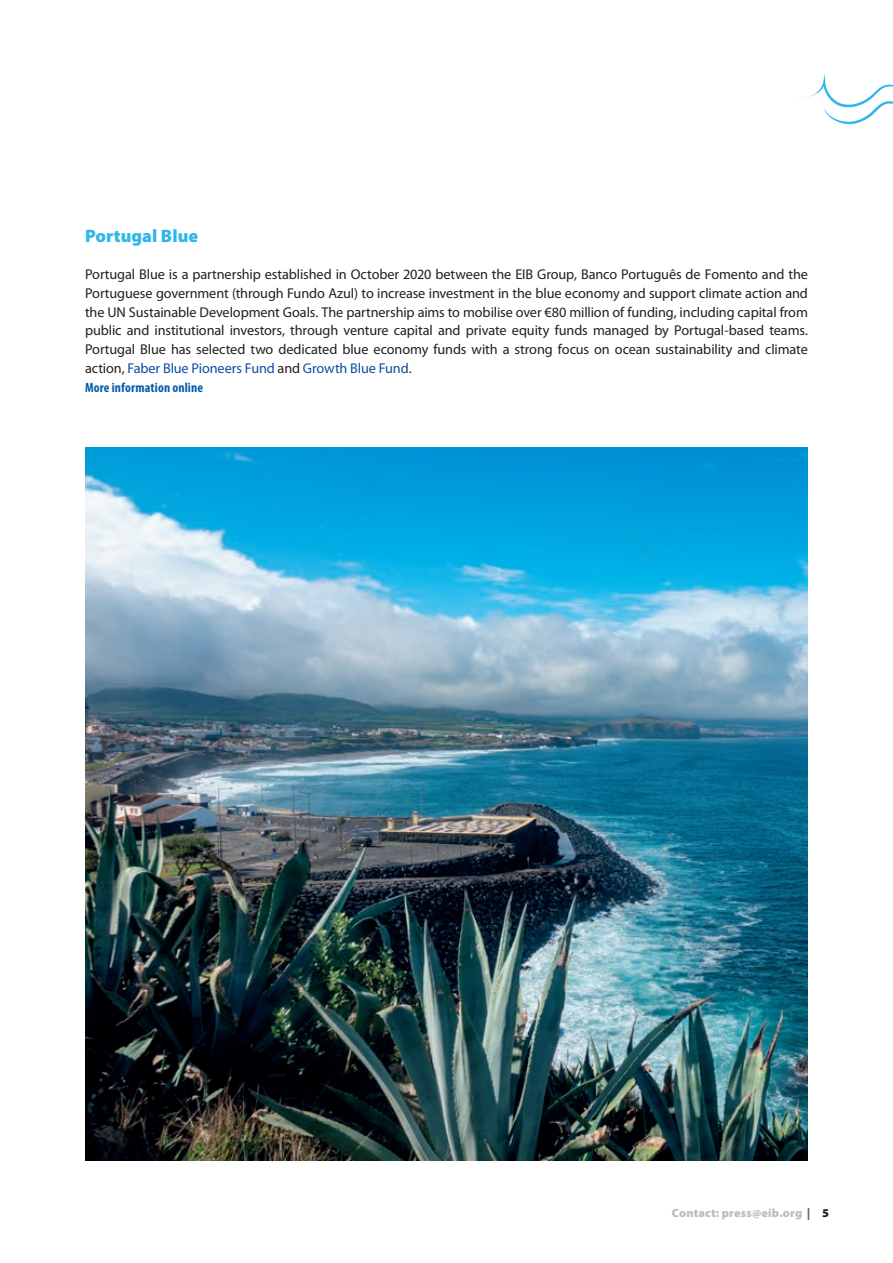
<style>
.page{position:relative;width:893px;height:1263px;background:#fff}
.page>*{position:absolute;margin:0;border:0;box-sizing:border-box;transform-origin:0 0}
.t1{font:900 18px "Myriad Pro";color:#30b7ea}
.TEXTE_COURANT{font:14.25px/18.8px "Myriad Pro";letter-spacing:-.01em;color:#231f20;text-align:justify}
.MORE_INFO_ONLINE{font:700 condensed 13.5px "Myriad Pro";letter-spacing:.01em;color:#015bab}
.t2{font:900 12px "Myriad Pro";letter-spacing:.015em;color:#bcbdc0}
.s1{color:#0d4da1}
.s2{color:#48678c}
.s3{color:#231f20}
</style>
<div class="page">
<svg style="left:797px;top:74px;width:96px;height:50px"></svg>
<img style="left:85px;top:448px;width:723px;height:713px">
<h2 class="t1" style="left:85px;top:225px;width:115px">Portugal Blue</h2>
<p class="TEXTE_COURANT" style="left:85px;top:265px;width:724px">Portugal Blue is a partnership established in October 2020 between the EIB Group, Banco Português de Fomento and the Portuguese government (through Fundo Azul) to increase investment in the blue economy and support climate action and the UN Sustainable Development Goals. The partnership aims to mobilise over €80 million of funding, including capital from public and institutional investors, through venture capital and private equity funds managed by Portugal-based teams.<br>Portugal Blue has selected two dedicated blue economy funds with a strong focus on ocean sustainability and climate action, <span class="s1">Faber Blue Pioneers Fund</span> and <span class="s1">Growth Blue Fund</span>.</p>
<p class="MORE_INFO_ONLINE" style="left:85px;top:380px;width:119px">More information online</p>
<p class="t2" style="left:672px;top:1206px;width:159px">Contact: press@eib.org <span class="s2">|</span> <span class="s3">5</span></p>
</div>
